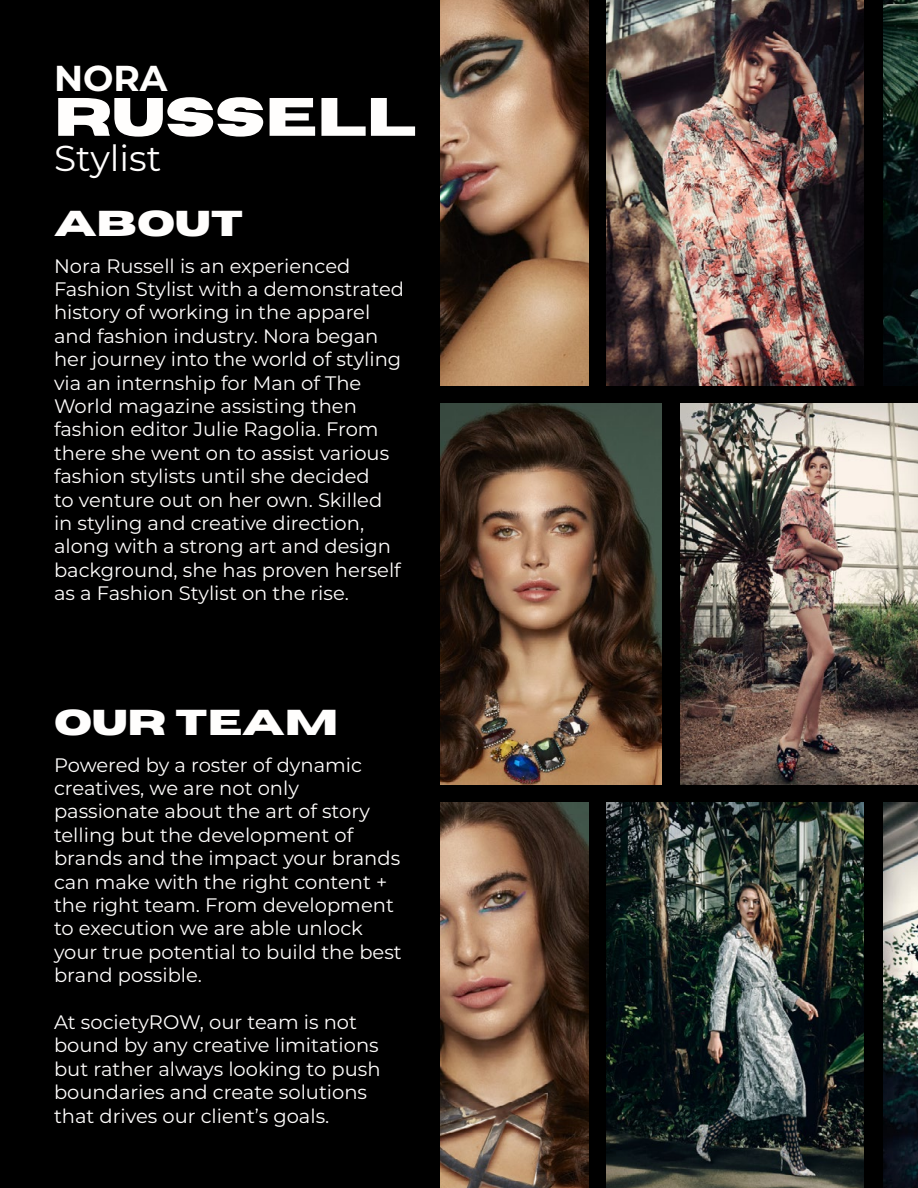
<style>
.page{position:relative;width:918px;height:1188px;background:#000}
.page>*{position:absolute;margin:0;border:0;box-sizing:border-box;transform-origin:0 0}
.t1{font:700 54px "Horizon";color:#fffefd}
.t2{font:700 36px "Horizon";color:#fffefd}
.t3{font:36px "Montserrat";color:#fffefd}
.t4{font:700 36px "Montserrat";color:#fffefd}
.t5{font:19.5px/23.4px "Montserrat";color:#fffefd}
</style>
<div class="page">
<img style="left:440px;top:403px;width:222px;height:382px">
<img style="left:440px;top:0;width:148px;height:385px">
<img style="left:440px;top:803px;width:148px;height:385px">
<img style="left:606px;top:0;width:258px;height:385px">
<img style="left:680px;top:403px;width:238px;height:382px">
<img style="left:606px;top:803px;width:258px;height:385px">
<img style="left:883px;top:0;width:35px;height:384px">
<img style="left:883px;top:803px;width:35px;height:385px">
<h2 class="t4" style="left:54px;top:52px;width:115px">NORA</h2>
<h1 class="t1" style="left:54px;top:83px;width:364px">RUSSELl</h1>
<h2 class="t3" style="left:54px;top:133px;width:109px">Stylist</h2>
<h2 class="t2" style="left:54px;top:200px;width:191px">ABOUT</h2>
<p class="t5" style="left:54px;top:253px;width:351px">Nora Russell is an experienced Fashion Stylist with a demonstrated history of working in the apparel and fashion industry. Nora began her journey into the world of styling via an internship for Man of The World magazine assisting then fashion editor Julie Ragolia. From there she went on to assist various fashion stylists until she decided<br>to venture out on her own. Skilled in styling and creative direction, along with a strong art and design background, she has proven herself as a Fashion Stylist on the rise.</p>
<h2 class="t2" style="left:54px;top:699px;width:286px">OUR TEAM</h2>
<p class="t5" style="left:54px;top:752px;width:349px">Powered by a roster of dynamic creatives, we are not only passionate about the art of story telling but the development of brands and the impact your brands can make with the right content + the right team. From development to execution we are able unlock your true potential to build the best brand possible.</p>
<p class="t5" style="left:54px;top:1010px;width:328px">At societyROW, our team is not bound by any creative limitations but rather always looking to push boundaries and create solutions that drives our client’s goals.</p>
</div>
